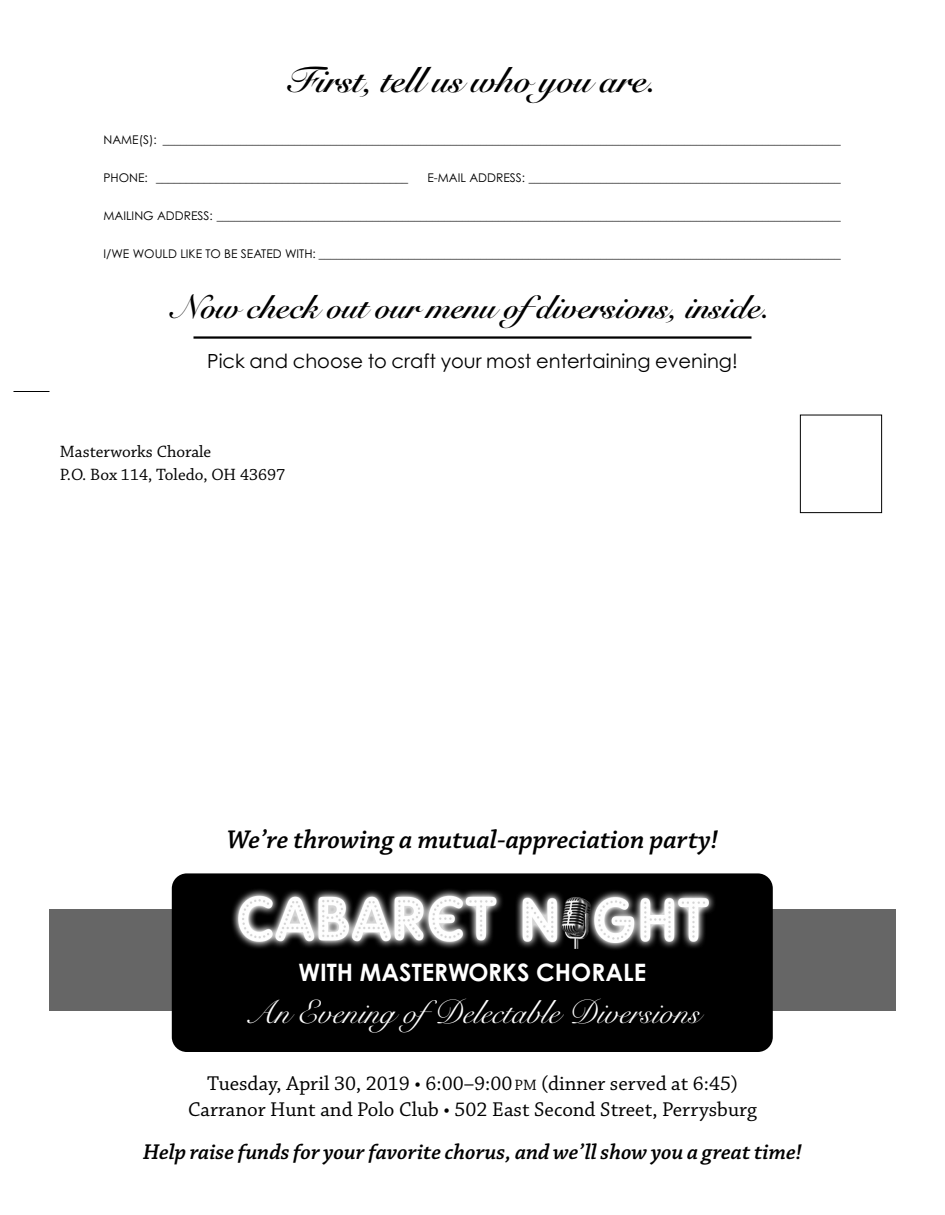
<style>
.page{position:relative;width:945px;height:1215px;background:#fff}
.page>*{position:absolute;margin:0;border:0;box-sizing:border-box;transform-origin:0 0}
.t1{font:36px "Snell Roundhand Bold Script";color:#000}
.t2{font:33px "Snell Roundhand Bold Script";color:#000}
.t3{font:33px "Snell Roundhand";color:#fff}
.t4{font:italic 600 27px "Chaparral Pro";color:#000}
.t5{font:700 24px "Century Gothic";color:#fff}
.t6{font:italic 600 22.5px "Chaparral Pro";color:#000}
.t7{font:21px/25.5px "Chaparral Pro";color:#000;text-align:center}
.t8{font:19.5px "Century Gothic";color:#000}
.t9{font:17.25px/22.5px "Chaparral Pro";color:#000}
.t10{font:12px "Century Gothic";color:#000}
.s1{font-size:15.75px}
</style>
<div class="page">
<div style="left:50px;top:909px;width:846px;height:102px;background:#666"></div>
<hr style="left:194px;top:336px;width:558px;height:3px;background:#000">
<div style="left:800px;top:415px;width:82px;height:98px;border:1px solid #000"></div>
<div style="left:172px;top:873px;width:601px;height:179px;background:#000;border-radius:15px"></div>
<img style="left:232px;top:889px;width:483px;height:61px">
<hr style="left:14px;top:391px;width:36px;height:1px;background:#000">
<h1 class="t1" style="left:288px;top:67px;width:371px">First, tell us who you are.</h1>
<p class="t10" style="left:104px;top:133px;width:739px">NAME(S): _________________________________________________________________________________________________________________</p>
<p class="t10" style="left:104px;top:171px;width:306px">PHONE: __________________________________________</p>
<p class="t10" style="left:428px;top:171px;width:415px">E-MAIL ADDRESS: ____________________________________________________</p>
<p class="t10" style="left:104px;top:209px;width:739px">MAILING ADDRESS: ________________________________________________________________________________________________________</p>
<p class="t10" style="left:104px;top:247px;width:739px">I/WE WOULD LIKE TO BE SEATED WITH: _______________________________________________________________________________________</p>
<h2 class="t2" style="left:174px;top:295px;width:598px">Now check out our menu ofdiversions, inside.</h2>
<h3 class="t8" style="left:207px;top:350px;width:532px">Pick and choose to craft your most entertaining evening!</h3>
<h3 class="t9" style="left:60px;top:442px;width:227px">masterworks Chorale<br>p.O. Box 114, Toledo, OH 43697</h3>
<h3 class="t4" style="left:227px;top:829px;width:493px">We’re throwing a mutual-appreciation party!</h3>
<h3 class="t5" style="left:298px;top:958px;width:349px">WITH MASTERWORKS CHORALE</h3>
<h2 class="t3" style="left:245px;top:986px;width:457px">An Evening ofDelectable Diversions</h2>
<h3 class="t7" style="left:188px;top:1073px;width:570px">Tuesday, April 30, 2019 • 6:00–9:00<span class="s1">pm</span> (dinner served at 6:45)<br>Carranor Hunt and polo Club • 502 East Second Street, perrysburg</h3>
<h3 class="t6" style="left:143px;top:1144px;width:660px">Help raise funds for your favorite chorus, and we’ll show you a great time!</h3>
</div>
